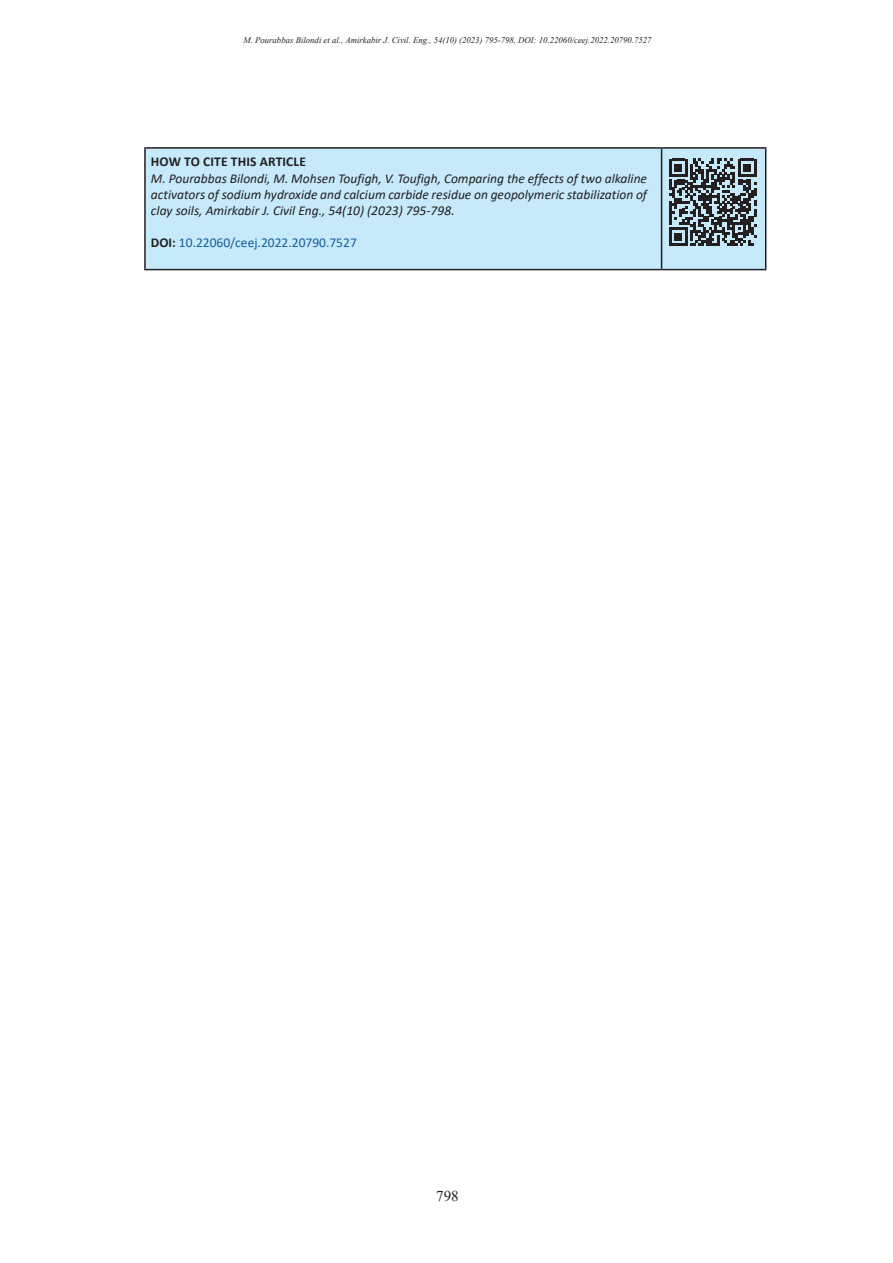
<style>
.page{position:relative;width:893px;height:1263px;background:#fff}
.page>*{position:absolute;margin:0;border:0;box-sizing:border-box;transform-origin:0 0}
.t1{font:15px "Times New Roman";color:#231f20}
.t2{font:italic 13.5px/16.2px "Calibri";color:#231f20;text-align:justify}
.t3{font:13.5px "Calibri";color:#175d9e}
.t4{font:700 13.5px "Calibri";letter-spacing:.01em;color:#231f20}
.t5{font:italic 8.7px "Times New Roman";color:#231f20}
.s1{font-weight:700;color:#231f20}
</style>
<div class="page">
<div style="left:146px;top:149px;width:619px;height:120px;background:#c6eafa"></div>
<hr style="left:144px;top:147px;width:518px;height:2px;background:#231f20">
<hr style="left:144px;top:149px;width:2px;height:120px;background:#231f20">
<hr style="left:662px;top:147px;width:104px;height:2px;background:#231f20">
<hr style="left:661px;top:149px;width:1px;height:120px;background:#231f20">
<hr style="left:765px;top:149px;width:1px;height:120px;background:#231f20">
<hr style="left:144px;top:269px;width:518px;height:1px;background:#231f20">
<hr style="left:662px;top:269px;width:104px;height:1px;background:#231f20">
<svg style="left:669px;top:159px;width:87px;height:87px;background:#67747b"></svg>
<p class="t5" style="left:243px;top:34px;width:410px">M. Pourabbas Bilondi et al., Amirkabir J. Civil. Eng., 54(10) (2023) 795-798, DOI: 10.22060/ceej.2022.20790.7527</p>
<p class="t4" style="left:151px;top:152px;width:157px">HOW TO CITE THIS ARTICLE</p>
<p class="t2" style="left:151px;top:169px;width:498px">M. Pourabbas Bilondi, M. Mohsen Toufigh, V. Toufigh, Comparing the effects of two alkaline activators of sodium hydroxide and calcium carbide residue on geopolymeric stabilization of clay soils, Amirkabir J. Civil Eng., 54(10) (2023) 795-798.</p>
<p class="t3" style="left:151px;top:234px;width:207px"><span class="s1">DOI:</span> 10.22060/ceej.2022.20790.7527</p>
<p class="t1" style="left:436px;top:1185px;width:24px">798</p>
</div>
